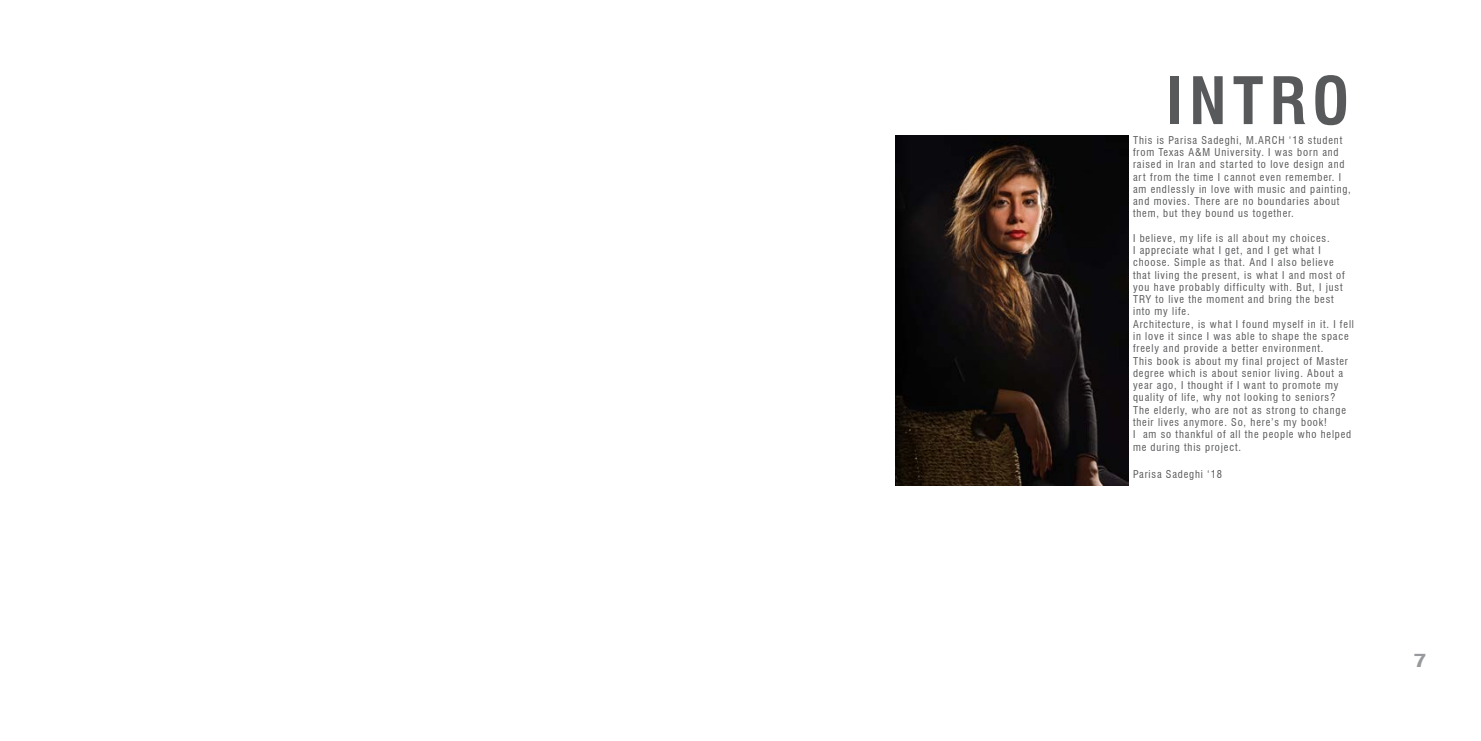
<style>
.page{position:relative;width:1481px;height:741px;background:#fff}
.page>*{position:absolute;margin:0;border:0;box-sizing:border-box;transform-origin:0 0}
.t1{font:700 condensed 63.61px "Swiss 721 BT";letter-spacing:.1em;color:#58595b}
.t2{font:700 condensed 17.5px "Swiss 721 BT";color:#97999c;scale:1.5 1}
.t3{font:condensed 10.5px/12.3px "Swiss 721 BT";letter-spacing:.08em;color:#58595b}
</style>
<div class="page">
<img style="left:896px;top:136px;width:233px;height:349px">
<h1 class="t1" style="left:1166px;top:63px;width:185px">INTRO</h1>
<p class="t3" style="left:1133px;top:134px;width:219px">This is Parisa Sadeghi, M.ARCH ‘18 student from Texas A&amp;M University. I was born and raised in Iran and started to love design and art from the time I cannot even remember. I am endlessly in love with music and painting, and movies. There are no boundaries about them, but they bound us together.</p>
<p class="t3" style="left:1133px;top:232px;width:222px">I believe, my life is all about my choices.<br>I appreciate what I get, and I get what I choose. Simple as that. And I also believe<br>that living the present, is what I and most of you have probably difficulty with. But, I just TRY to live the moment and bring the best<br>into my life.<br>Architecture, is what I found myself in it. I fell in love it since I was able to shape the space freely and provide a better environment.<br>This book is about my final project of Master degree which is about senior living. About a year ago, I thought if I want to promote my quality of life, why not looking to seniors?<br>The elderly, who are not as strong to change their lives anymore. So, here’s my book!<br>I am so thankful of all the people who helped me during this project.</p>
<p class="t3" style="left:1133px;top:467px;width:90px">Parisa Sadeghi ‘18</p>
<h2 class="t2" style="left:1413px;top:649px;width:10px">7</h2>
</div>
